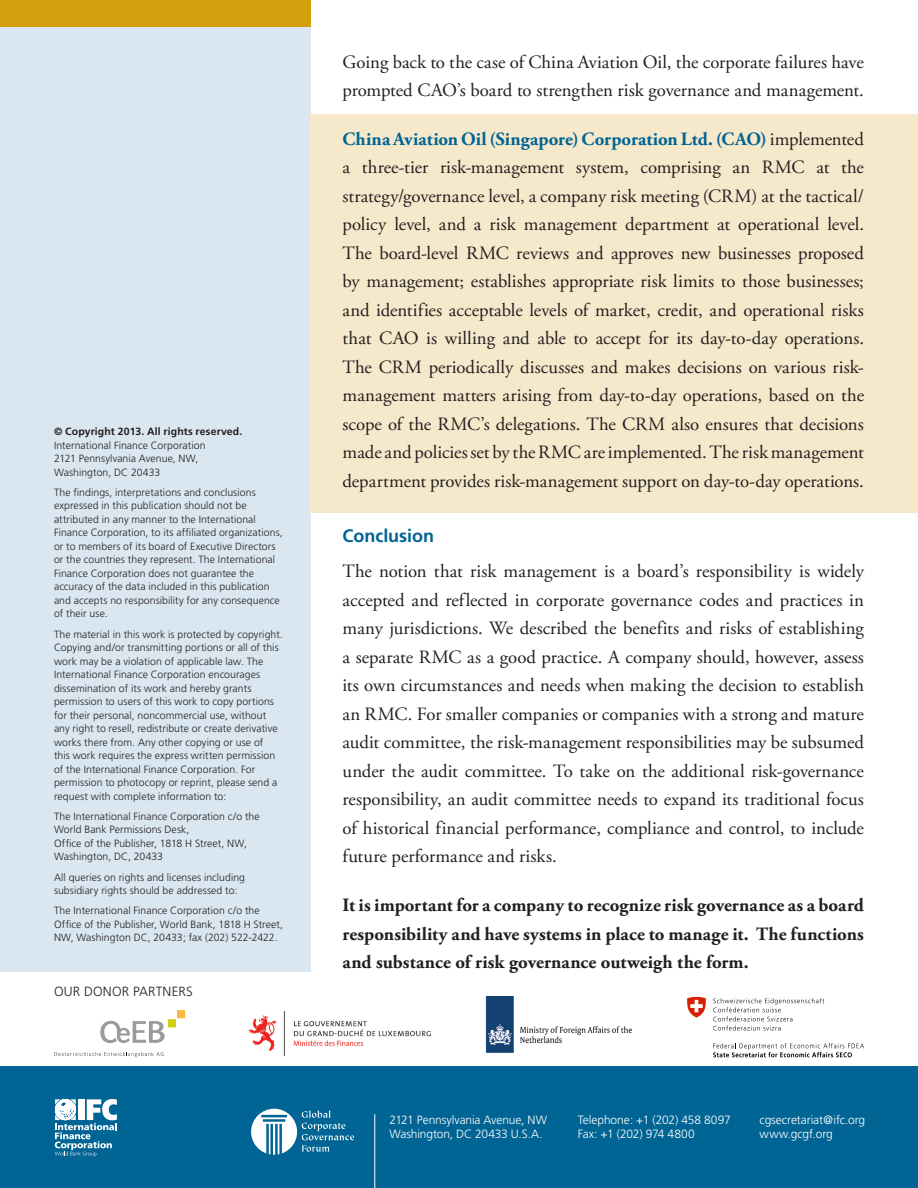
<style>
.page{position:relative;width:918px;height:1188px;background:#fff}
.page>*{position:absolute;margin:0;border:0;box-sizing:border-box;transform-origin:0 0}
.Body_Copy{font:18.75px/28.5px "Adobe Garamond Pro";color:#231f20;text-align:justify}
.Body_Copy-2{font:700 18.75px/28.5px "Adobe Garamond Pro";letter-spacing:.005em;color:#231f20;text-align:justify}
.Small_Headline{font:700 18px "Frutiger";color:#006494}
.t1{font:300 13.35px "Frutiger";letter-spacing:.015em;color:#231f20}
.t2{font:300 12px "Frutiger";letter-spacing:-.01em;color:#fff}
.t3{font:300 10.5px/13.5px "Frutiger";letter-spacing:.005em;color:#231f20}
.t4{font:700 10.5px "Frutiger";letter-spacing:.015em;color:#231f20}
.s1{font-weight:700;color:#006494}
</style>
<div class="page">
<img style="left:485px;top:996px;width:147px;height:57px">
<img style="left:248px;top:1011px;width:183px;height:45px">
<svg style="left:54px;top:1052px;width:110px;height:5px"></svg>
<svg style="left:100px;top:1010px;width:85px;height:33px"></svg>
<svg style="left:713px;top:998px;width:111px;height:33px"></svg>
<svg style="left:687px;top:997px;width:19px;height:21px"></svg>
<svg style="left:713px;top:1043px;width:151px;height:14px"></svg>
<div style="left:0;top:12px;width:310px;height:960px;background:#dae7f1"></div>
<div style="left:0;top:1066px;width:918px;height:122px;background:#006494"></div>
<hr style="left:374px;top:1114px;width:1px;height:74px;background:#fff">
<svg style="left:251px;top:1109px;width:103px;height:46px"></svg>
<svg style="left:54px;top:1099px;width:63px;height:58px"></svg>
<div style="left:0;top:0;width:310px;height:27px;background:#d49f0c"></div>
<div style="left:310px;top:114px;width:608px;height:399px;background:#f6e8ca"></div>
<p class="t4" style="left:54px;top:425px;width:190px">© Copyright 2013. All rights reserved.</p>
<p class="t3" style="left:54px;top:438px;width:153px">International Finance Corporation</p>
<p class="t3" style="left:54px;top:452px;width:146px">2121 Pennsylvania Avenue, NW,<br>Washington, DC 20433</p>
<p class="t3" style="left:54px;top:486px;width:230px">The findings, interpretations and conclusions expressed in this publication should not be attributed in any manner to the International Finance Corporation, to its affiliated organizations, or to members of its board of Executive Directors or the countries they represent. The International Finance Corporation does not guarantee the accuracy of the data included in this publication and accepts no responsibility for any consequence of their use.</p>
<p class="t3" style="left:54px;top:627px;width:230px">The material in this work is protected by copyright.<br>Copying and/or transmitting portions or all of this work may be a violation of applicable law. The International Finance Corporation encourages dissemination of its work and hereby grants permission to users of this work to copy portions for their personal, noncommercial use, without any right to resell, redistribute or create derivative works there from. Any other copying or use of<br>this work requires the express written permission of the International Finance Corporation. For permission to photocopy or reprint, please send a request with complete information to:</p>
<p class="t3" style="left:54px;top:810px;width:207px">The International Finance Corporation c/o the World Bank Permissions Desk,<br>Office of the Publisher, 1818 H Street, NW, Washington, DC, 20433</p>
<p class="t3" style="left:54px;top:870px;width:193px">All queries on rights and licenses including subsidiary rights should be addressed to:</p>
<p class="t3" style="left:54px;top:904px;width:231px">The International Finance Corporation c/o the<br>Office of the Publisher, World Bank, 1818 H Street,<br>NW, Washington DC, 20433; fax (202) 522-2422.</p>
<p class="t1" style="left:54px;top:984px;width:140px">OUR DONOR PARTNERS</p>
<p class="Body_Copy" style="left:343px;top:48px;width:523px">Going back to the case of China Aviation Oil, the corporate failures have prompted CAO’s board to strengthen risk governance and management.</p>
<p class="Body_Copy" style="left:343px;top:125px;width:523px"><span class="s1">China Aviation Oil (Singapore) Corporation Ltd. (CAO)</span> implemented a three-tier risk-management system, comprising an RMC at the strategy/governance level, a company risk meeting (CRM) at the tactical/ policy level, and a risk management department at operational level.<br>The board-level RMC reviews and approves new businesses proposed by management; establishes appropriate risk limits to those businesses; and identifies acceptable levels of market, credit, and operational risks that CAO is willing and able to accept for its day-to-day operations.<br>The CRM periodically discusses and makes decisions on various risk&shy;management matters arising from day-to-day operations, based on the scope of the RMC’s delegations. The CRM also ensures that decisions made and policies set by the RMC are implemented. The risk management department provides risk-management support on day-to-day operations.</p>
<p class="Small_Headline" style="left:343px;top:525px;width:93px">Conclusion</p>
<p class="Body_Copy" style="left:343px;top:558px;width:523px">The notion that risk management is a board’s responsibility is widely accepted and reflected in corporate governance codes and practices in many jurisdictions. We described the benefits and risks of establishing a separate RMC as a good practice. A company should, however, assess its own circumstances and needs when making the decision to establish an RMC. For smaller companies or companies with a strong and mature audit committee, the risk-management responsibilities may be subsumed under the audit committee. To take on the additional risk-governance responsibility, an audit committee needs to expand its traditional focus of historical financial performance, compliance and control, to include future performance and risks.</p>
<p class="Body_Copy-2" style="left:343px;top:891px;width:523px">It is important for a company to recognize risk governance as a board responsibility and have systems in place to manage it. The functions and substance of risk governance outweigh the form.</p>
<p class="t2" style="left:389px;top:1113px;width:159px">2121 Pennsylvania Avenue, NW</p>
<p class="t2" style="left:389px;top:1127px;width:155px">Washington, DC 20433 U.S.A.</p>
<p class="t2" style="left:578px;top:1113px;width:154px">Telephone: +1 (202) 458 8097</p>
<p class="t2" style="left:578px;top:1127px;width:119px">Fax: +1 (202) 974 4800</p>
<p class="t2" style="left:760px;top:1113px;width:107px">cgsecretariat@ifc.org</p>
<p class="t2" style="left:760px;top:1127px;width:75px">www.gcgf.org</p>
</div>
